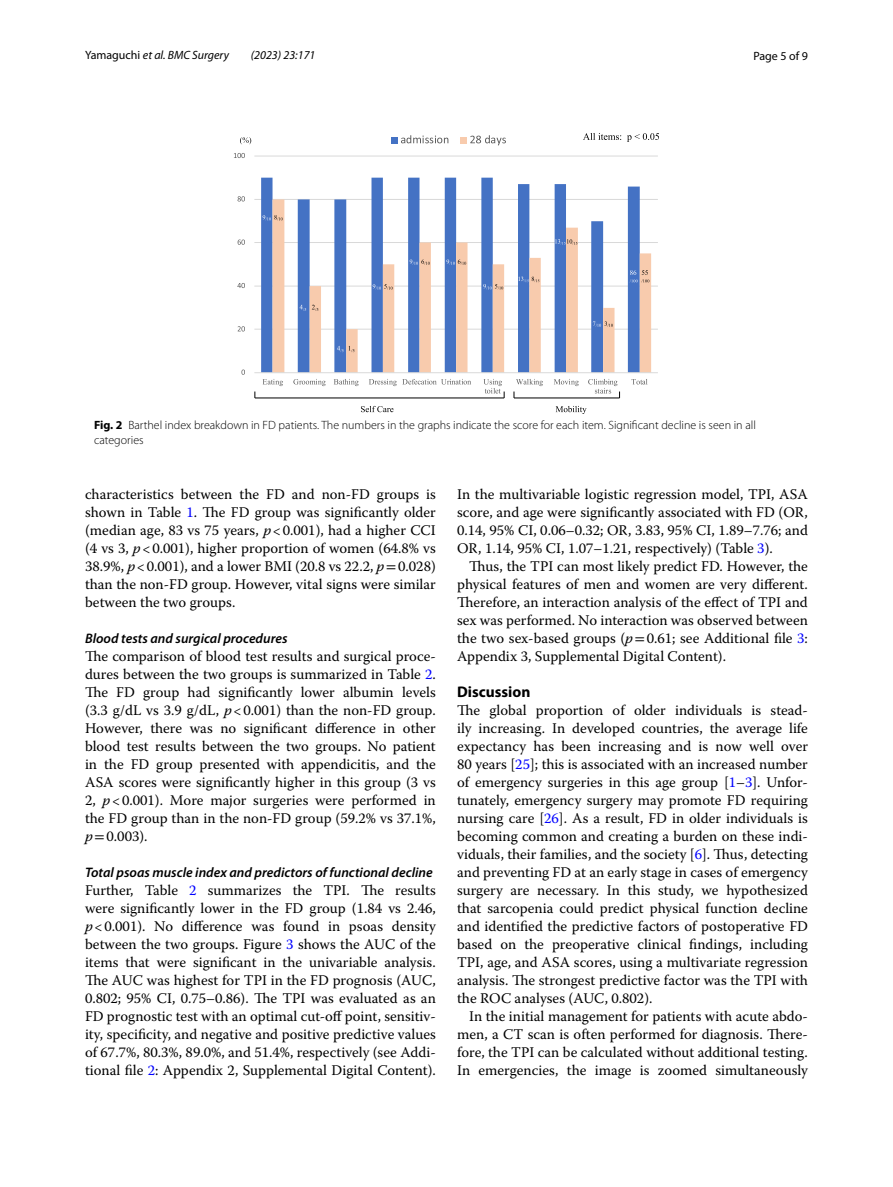
<style>
.page{position:relative;width:893px;height:1187px;background:#fff}
.page>*{position:absolute;margin:0;border:0;box-sizing:border-box;transform-origin:0 0}
.t1{font:700 15.45px "Myriad Pro";color:#000}
.t2{font:14.7px/18px "Warnock Pro";color:#000;text-align:justify}
.t3{font:italic 600 13.8px "Myriad Pro";color:#000}
.t4{font:300 12px/15px "Myriad Pro";color:#000}
.t5{font:italic 12px "Myriad Pro";color:#000}
.t6{font:12px "Myriad Pro";color:#000}
.s1{font-style:normal}
.s2{font-weight:700}
.s3{color:#00f}
.s4{font-style:italic}
.s5{font-family:"STIX"}
</style>
<div class="page">
<hr style="left:254px;top:329px;width:404px;height:1px;background:#d9d9d9">
<hr style="left:254px;top:286px;width:404px;height:1px;background:#d9d9d9">
<hr style="left:254px;top:242px;width:404px;height:1px;background:#d9d9d9">
<hr style="left:254px;top:199px;width:404px;height:1px;background:#d9d9d9">
<hr style="left:254px;top:156px;width:404px;height:1px;background:#d9d9d9">
<svg style="left:261px;top:178px;width:379px;height:194px"></svg>
<svg style="left:273px;top:199px;width:378px;height:173px"></svg>
<hr style="left:254px;top:372px;width:404px;height:1px;background:#d9d9d9">
<svg style="left:241px;top:369px;width:4px;height:6px"></svg>
<svg style="left:238px;top:326px;width:7px;height:5px"></svg>
<svg style="left:237px;top:283px;width:8px;height:5px"></svg>
<svg style="left:238px;top:239px;width:7px;height:6px"></svg>
<svg style="left:238px;top:196px;width:7px;height:5px"></svg>
<svg style="left:234px;top:153px;width:11px;height:5px"></svg>
<svg style="left:263px;top:379px;width:20px;height:7px"></svg>
<svg style="left:293px;top:379px;width:33px;height:7px"></svg>
<svg style="left:334px;top:379px;width:25px;height:7px"></svg>
<svg style="left:369px;top:379px;width:102px;height:7px"></svg>
<svg style="left:554px;top:379px;width:25px;height:7px"></svg>
<svg style="left:631px;top:379px;width:16px;height:5px"></svg>
<svg style="left:391px;top:135px;width:57px;height:8px"></svg>
<div style="left:460px;top:137px;width:7px;height:6px;background:#f8cbad"></div>
<svg style="left:470px;top:135px;width:36px;height:10px"></svg>
<hr style="left:255px;top:397px;width:249px;height:1px;background:#000">
<hr style="left:514px;top:397px;width:106px;height:1px;background:#000">
<svg style="left:583px;top:133px;width:76px;height:9px"></svg>
<svg style="left:556px;top:406px;width:31px;height:8px"></svg>
<svg style="left:483px;top:379px;width:22px;height:19px"></svg>
<svg style="left:514px;top:379px;width:29px;height:19px"></svg>
<svg style="left:588px;top:379px;width:32px;height:19px"></svg>
<svg style="left:361px;top:406px;width:32px;height:6px"></svg>
<svg style="left:240px;top:137px;width:11px;height:7px"></svg>
<svg style="left:630px;top:270px;width:19px;height:12px"></svg>
<svg style="left:263px;top:215px;width:20px;height:5px"></svg>
<svg style="left:300px;top:305px;width:6px;height:6px"></svg>
<svg style="left:312px;top:305px;width:6px;height:6px"></svg>
<svg style="left:337px;top:346px;width:17px;height:6px"></svg>
<svg style="left:373px;top:284px;width:20px;height:5px"></svg>
<svg style="left:410px;top:259px;width:20px;height:6px"></svg>
<svg style="left:446px;top:259px;width:20px;height:6px"></svg>
<svg style="left:483px;top:284px;width:20px;height:5px"></svg>
<svg style="left:518px;top:276px;width:21px;height:6px"></svg>
<svg style="left:555px;top:239px;width:22px;height:6px"></svg>
<svg style="left:593px;top:321px;width:20px;height:6px"></svg>
<p class="t5" style="left:85px;top:48px;width:145px"><span class="s1">Yamaguchi</span> et al. BMC Surgery</p>
<p class="t5" style="left:251px;top:48px;width:66px">(2023) 23:171</p>
<p class="t6" style="left:753px;top:48px;width:56px">Page 5 of 9</p>
<p class="t4" style="left:94px;top:418px;width:663px"><span class="s2">Fig. 2</span> Barthel index breakdown in FD patients. The numbers in the graphs indicate the score for each item. Significant decline is seen in all categories</p>
<p class="t2" style="left:85px;top:485px;width:352px">characteristics between the FD and non-FD groups is shown in Table <span class="s3">1</span>. The FD group was significantly older (median age, 83 vs 75 years, <span class="s4">p</span>&lt;0.001), had a higher CCI (4 vs 3, <span class="s4">p</span>&lt;0.001), higher proportion of women (64.8% vs 38.9%, <span class="s4">p</span>&lt;0.001), and a lower BMI (20.8 vs 22.2, <span class="s4">p</span><span class="s5">=</span>0.028) than the non-FD group. However, vital signs were similar between the two groups.</p>
<p class="t3" style="left:85px;top:629px;width:204px">Blood tests and surgical procedures</p>
<p class="t2" style="left:85px;top:647px;width:352px">The comparison of blood test results and surgical proce&shy;dures between the two groups is summarized in Table <span class="s3">2</span>.<br>The FD group had significantly lower albumin levels (3.3 g/dL vs 3.9 g/dL, <span class="s4">p</span>&lt;0.001) than the non-FD group.<br>However, there was no significant difference in other blood test results between the two groups. No patient in the FD group presented with appendicitis, and the ASA scores were significantly higher in this group (3 vs 2, <span class="s4">p</span>&lt;0.001). More major surgeries were performed in the FD group than in the non-FD group (59.2% vs 37.1%, <span class="s4">p</span><span class="s5">=</span>0.003).</p>
<p class="t3" style="left:85px;top:863px;width:349px">Total psoas muscle index and predictors of functional decline</p>
<p class="t2" style="left:85px;top:881px;width:352px">Further, Table <span class="s3">2</span> summarizes the TPI. The results were significantly lower in the FD group (1.84 vs 2.46, <span class="s4">p</span>&lt;0.001). No difference was found in psoas density between the two groups. Figure <span class="s3">3</span> shows the AUC of the items that were significant in the univariable analysis.<br>The AUC was highest for TPI in the FD prognosis (AUC, 0.802; 95% CI, 0.75–0.86). The TPI was evaluated as an FD prognostic test with an optimal cut-off point, sensitiv&shy;ity, specificity, and negative and positive predictive values of 67.7%, 80.3%, 89.0%, and 51.4%, respectively (see Addi&shy;tional file <span class="s3">2</span>: Appendix 2, Supplemental Digital Content).</p>
<p class="t2" style="left:457px;top:485px;width:352px">In the multivariable logistic regression model, TPI, ASA score, and age were significantly associated with FD (OR, 0.14, 95% CI, 0.06–0.32; OR, 3.83, 95% CI, 1.89–7.76; and OR, 1.14, 95% CI, 1.07–1.21, respectively) (Table <span class="s3">3</span>).</p>
<p class="t2" style="left:457px;top:557px;width:352px;text-indent:12px">Thus, the TPI can most likely predict FD. However, the physical features of men and women are very different.<br>Therefore, an interaction analysis of the effect of TPI and sex was performed. No interaction was observed between the two sex-based groups (<span class="s4">p</span><span class="s5">=</span>0.61; see Additional file <span class="s3">3</span>:<br>Appendix 3, Supplemental Digital Content).</p>
<p class="t1" style="left:457px;top:681px;width:75px">Discussion</p>
<p class="t2" style="left:457px;top:701px;width:352px">The global proportion of older individuals is stead&shy;ily increasing. In developed countries, the average life expectancy has been increasing and is now well over 80 years [<span class="s3">25</span>]; this is associated with an increased number of emergency surgeries in this age group [<span class="s3">1</span>–<span class="s3">3</span>]. Unfor&shy;tunately, emergency surgery may promote FD requiring nursing care [<span class="s3">26</span>]. As a result, FD in older individuals is becoming common and creating a burden on these indi&shy;viduals, their families, and the society [<span class="s3">6</span>]. Thus, detecting and preventing FD at an early stage in cases of emergency surgery are necessary. In this study, we hypothesized that sarcopenia could predict physical function decline and identified the predictive factors of postoperative FD based on the preoperative clinical findings, including TPI, age, and ASA scores, using a multivariate regression analysis. The strongest predictive factor was the TPI with the ROC analyses (AUC, 0.802).</p>
<p class="t2" style="left:457px;top:1007px;width:352px;text-indent:12px">In the initial management for patients with acute abdo&shy;men, a CT scan is often performed for diagnosis. There&shy;fore, the TPI can be calculated without additional testing.<br>In emergencies, the image is zoomed simultaneously</p>
</div>
